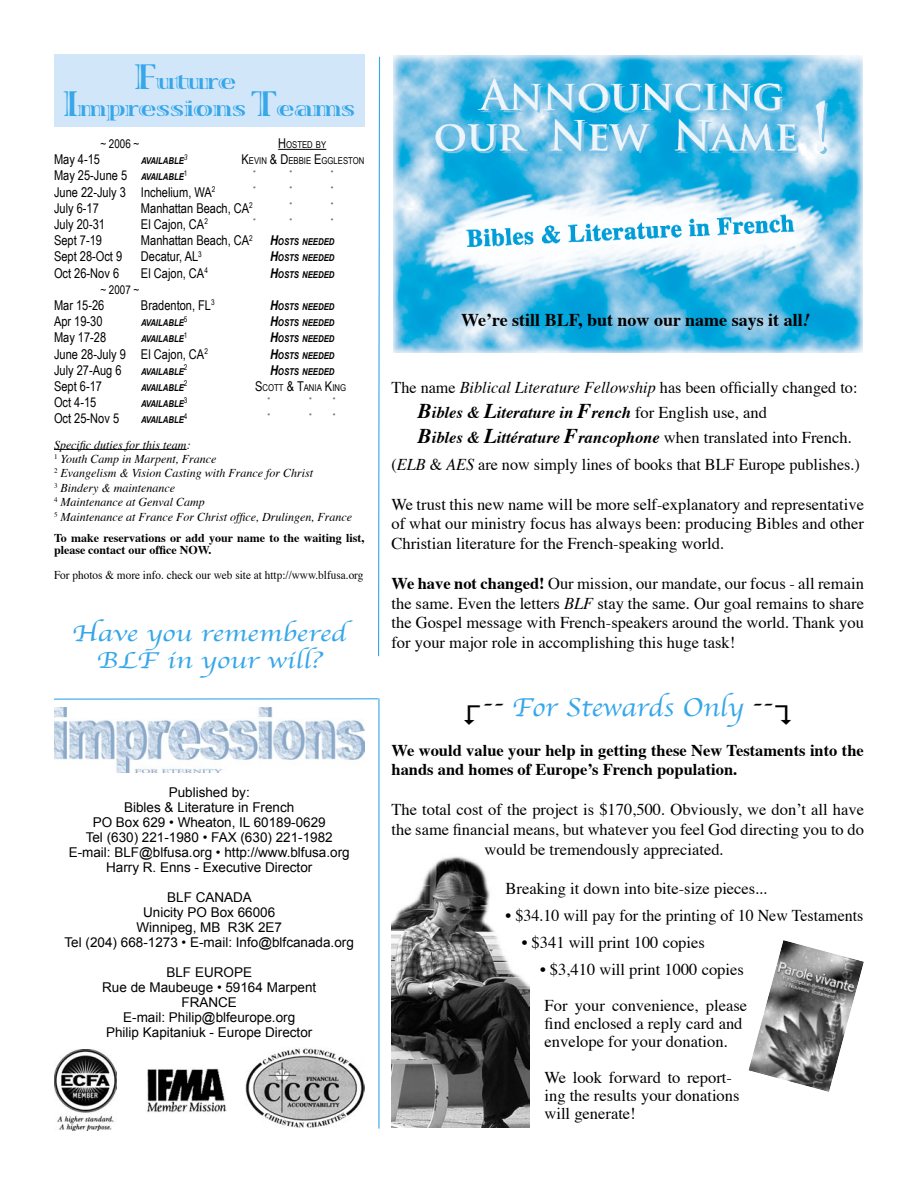
<style>
.page{position:relative;width:918px;height:1188px;background:#fff}
.page>*{position:absolute;margin:0;border:0;box-sizing:border-box;transform-origin:0 0}
.t1{font:27px "Apple Chancery";color:#36a7e9;scale:1.1 1}
.t2{font:24px/27px "Apple Chancery";color:#36a7e9;text-align:center;scale:1.25 1}
.t3{font:700 21px/27px "Viva Std";color:#36a7e9;scale:1.25 1}
.t4{font:700 18px "Times";color:#000}
.t5{font:16.5px/19.8px "Times";color:#000}
.t6{font:700 16.5px/19.8px "Times";color:#000}
.t7{font:13.5px/15px "Arial";color:#000;text-align:center}
.t8{font:13.5px "Arial Narrow";color:#000}
.t9{font:italic 12px/14.4px "Times";color:#000}
.t10{font:700 12px/12px "Times";color:#000}
.t11{font:12px "Times";color:#000;scale:.94 1}
.t12{font:12px "Arial Narrow";color:#000}
.t13{font:italic 700 9.45px "Arial Narrow";color:#000}
.t14{font:9.45px "Arial Narrow";color:#000}
.t15{font:7.8px "Arial Narrow";color:#000}
.t16{font:italic 7.8px "Arial Narrow";color:#000}
.s1{font-size:36px}
.s2{font-size:13.5px}
.s3{font-weight:700;font-style:italic;font-size:9.45px}
.s4{font-style:italic}
.s5{font-weight:700;font-style:italic;font-size:21px}
.s6{font-weight:700;font-style:italic}
.s7{font-weight:700}
</style>
<div class="page">
<img style="left:392px;top:856px;width:137px;height:271px">
<img style="left:54px;top:707px;width:311px;height:66px">
<div style="left:54px;top:54px;width:310px;height:72px;background:#d1e6f9"></div>
<hr style="left:378px;top:698px;width:2px;height:431px;background:#36a7e9">
<hr style="left:54px;top:698px;width:324px;height:2px;background:#36a7e9">
<img style="left:54px;top:1049px;width:62px;height:81px">
<img style="left:147px;top:1068px;width:79px;height:45px">
<img style="left:245px;top:1048px;width:120px;height:80px">
<hr style="left:278px;top:149px;width:48px;height:1px;background:#000">
<hr style="left:54px;top:449px;width:133px;height:1px;background:#000">
<svg style="left:64px;top:698px;width:297px;height:19px"></svg>
<img style="left:748px;top:940px;width:116px;height:152px">
<svg style="left:378px;top:56px;width:3px;height:601px"></svg>
<img style="left:393px;top:56px;width:469px;height:296px">
<p class="t3" style="left:63px;top:69px;width:235px;text-indent:71px"><span class="s1">F</span>uture<br><span class="s1">I</span>mpressions <span class="s1">T</span>eams</p>
<p class="t12" style="left:101px;top:137px;width:40px">~ 2006 ~</p>
<p class="t14" style="left:278px;top:139px;width:50px"><span class="s2">H</span>OSTED BY</p>
<p class="t16" style="left:184px;top:153px;width:5px">3</p>
<p class="t14" style="left:242px;top:155px;width:124px"><span class="s2">K</span>EVIN <span class="s2">&amp; D</span>EBBIE <span class="s2">E</span>GGLESTON</p>
<p class="t8" style="left:54px;top:168px;width:131px">May 25-June 5 <span class="s3">AVAILABLE</span></p>
<p class="t15" style="left:184px;top:169px;width:5px">1</p>
<p class="t15" style="left:253px;top:169px;width:4px">“</p>
<p class="t15" style="left:290px;top:169px;width:4px">“</p>
<p class="t15" style="left:331px;top:169px;width:4px">“</p>
<p class="t8" style="left:54px;top:184px;width:163px">June 22-July 3 Inchelium, WA<sup>2</sup></p>
<p class="t15" style="left:253px;top:185px;width:4px">“</p>
<p class="t15" style="left:290px;top:185px;width:4px">“</p>
<p class="t15" style="left:331px;top:185px;width:4px">“</p>
<p class="t8" style="left:54px;top:200px;width:46px">July 6-17</p>
<p class="t8" style="left:141px;top:200px;width:113px">Manhattan Beach, CA<sup>2</sup></p>
<p class="t15" style="left:290px;top:201px;width:4px">“</p>
<p class="t15" style="left:331px;top:201px;width:4px">“</p>
<p class="t8" style="left:54px;top:216px;width:53px">July 20-31</p>
<p class="t8" style="left:141px;top:216px;width:68px">El Cajon, CA<sup>2</sup></p>
<p class="t15" style="left:253px;top:217px;width:4px">“</p>
<p class="t15" style="left:290px;top:217px;width:4px">“</p>
<p class="t15" style="left:331px;top:217px;width:4px">“</p>
<p class="t8" style="left:54px;top:233px;width:50px">Sept 7-19</p>
<p class="t8" style="left:141px;top:233px;width:113px">Manhattan Beach, CA<sup>2</sup></p>
<p class="t13" style="left:270px;top:236px;width:66px"><span class="s2">H</span>OSTS NEEDED</p>
<p class="t8" style="left:54px;top:249px;width:70px">Sept 28-Oct 9</p>
<p class="t8" style="left:141px;top:249px;width:62px">Decatur, AL<sup>3</sup></p>
<p class="t13" style="left:270px;top:252px;width:66px"><span class="s2">H</span>OSTS NEEDED</p>
<p class="t8" style="left:54px;top:265px;width:67px">Oct 26-Nov 6</p>
<p class="t8" style="left:141px;top:265px;width:68px">El Cajon, CA<sup>4</sup></p>
<p class="t13" style="left:270px;top:269px;width:66px"><span class="s2">H</span>OSTS NEEDED</p>
<p class="t12" style="left:101px;top:283px;width:40px">~ 2007 ~</p>
<p class="t8" style="left:54px;top:297px;width:52px">Mar 15-26</p>
<p class="t8" style="left:141px;top:297px;width:75px">Bradenton, FL<sup>3</sup></p>
<p class="t13" style="left:270px;top:301px;width:66px"><span class="s2">H</span>OSTS NEEDED</p>
<p class="t8" style="left:54px;top:314px;width:50px">Apr 19-30</p>
<p class="t13" style="left:141px;top:317px;width:44px">AVAILABLE</p>
<p class="t8" style="left:54px;top:152px;width:48px">May 4-15</p>
<p class="t13" style="left:141px;top:155px;width:44px">AVAILABLE</p>
<p class="t15" style="left:184px;top:314px;width:5px">5</p>
<p class="t13" style="left:270px;top:317px;width:66px"><span class="s2">H</span>OSTS NEEDED</p>
<p class="t15" style="left:184px;top:331px;width:5px">1</p>
<p class="t13" style="left:270px;top:333px;width:66px"><span class="s2">H</span>OSTS NEEDED</p>
<p class="t8" style="left:54px;top:346px;width:155px">June 28-July 9 El Cajon, CA<sup>2</sup></p>
<p class="t13" style="left:270px;top:350px;width:66px"><span class="s2">H</span>OSTS NEEDED</p>
<p class="t8" style="left:54px;top:362px;width:69px">July 27-Aug 6</p>
<p class="t13" style="left:141px;top:366px;width:44px">AVAILABLE</p>
<p class="t8" style="left:54px;top:330px;width:54px">May 17-28</p>
<p class="t13" style="left:141px;top:333px;width:44px">AVAILABLE</p>
<p class="t15" style="left:184px;top:363px;width:5px">2</p>
<p class="t13" style="left:270px;top:366px;width:66px"><span class="s2">H</span>OSTS NEEDED</p>
<p class="t15" style="left:184px;top:379px;width:5px">2</p>
<p class="t14" style="left:255px;top:382px;width:92px"><span class="s2">S</span>COTT <span class="s2">&amp; T</span>ANIA <span class="s2">K</span>ING</p>
<p class="t8" style="left:54px;top:378px;width:50px">Sept 6-17</p>
<p class="t13" style="left:141px;top:382px;width:44px">AVAILABLE</p>
<p class="t15" style="left:184px;top:395px;width:5px">3</p>
<p class="t15" style="left:268px;top:395px;width:4px">“</p>
<p class="t15" style="left:309px;top:395px;width:4px">“</p>
<p class="t15" style="left:333px;top:395px;width:4px">“</p>
<p class="t8" style="left:54px;top:395px;width:44px">Oct 4-15</p>
<p class="t13" style="left:141px;top:398px;width:44px">AVAILABLE</p>
<p class="t15" style="left:184px;top:412px;width:5px">4</p>
<p class="t15" style="left:268px;top:412px;width:4px">“</p>
<p class="t15" style="left:309px;top:412px;width:4px">“</p>
<p class="t15" style="left:333px;top:412px;width:4px">“</p>
<p class="t9" style="left:54px;top:438px;width:300px">Specific duties for this team:<br><sup>1</sup> Youth Camp in Marpent, France<br><sup>2</sup> Evangelism &amp; Vision Casting with France for Christ<br><sup>3</sup> Bindery &amp; maintenance<br><sup>4</sup> Maintenance at Genval Camp<br><sup>5</sup> Maintenance at France For Christ office, Drulingen, France</p>
<p class="t10" style="left:54px;top:532px;width:312px">To make reservations or add your name to the waiting list, please contact our office NOW.</p>
<p class="t11" style="left:54px;top:567px;width:331px">For photos &amp; more info. check our web site at http://www.blfusa.org</p>
<p class="t8" style="left:54px;top:411px;width:67px">Oct 25-Nov 5</p>
<p class="t13" style="left:141px;top:414px;width:44px">AVAILABLE</p>
<h2 class="t2" style="left:72px;top:619px;width:221px">Have you remembered<br>BLF in your will?</h2>
<p class="t7" style="left:69px;top:785px;width:283px">Published by:<br>Bibles &amp; Literature in French<br>PO Box 629 • Wheaton, IL 60189-0629<br>Tel (630) 221-1980 • FAX (630) 221-1982<br>E-mail: BLF@blfusa.org • http://www.blfusa.org Harry R. Enns - Executive Director</p>
<p class="t7" style="left:65px;top:890px;width:291px">BLF CANADA<br>Unicity PO Box 66006<br>Winnipeg, MB R3K 2E7<br>Tel (204) 668-1273 • E-mail: Info@blfcanada.org</p>
<p class="t7" style="left:102px;top:965px;width:216px">BLF EUROPE<br>Rue de Maubeuge • 59164 Marpent<br>FRANCE<br>E-mail: Philip@blfeurope.org<br>Philip Kapitaniuk - Europe Director</p>
<p class="t4" style="left:461px;top:307px;width:350px">Weʼre still BLF, but now our name says it all<span class="s4">!</span></p>
<p class="t5" style="left:418px;top:375px;width:441px;line-height:25.2px;text-indent:-26px">The name <span class="s4">Biblical Literature Fellowship</span> has been officially changed to:<br><span class="s5">B</span><span class="s6">ibles &amp;</span> <span class="s5">L</span><span class="s6">iterature in</span> <span class="s5">F</span><span class="s6">rench</span> for English use, and<br><span class="s5">B</span><span class="s6">ibles &amp;</span> <span class="s5">L</span><span class="s6">ittérature</span> <span class="s5">F</span><span class="s6">rancophone</span> when translated into French.</p>
<p class="t5" style="left:392px;top:455px;width:470px">(<span class="s4">ELB</span> &amp; <span class="s4">AES</span> are now simply lines of books that BLF Europe publishes.)</p>
<p class="t5" style="left:392px;top:495px;width:474px;text-align:justify">We trust this new name will be more self-explanatory and representative of what our ministry focus has always been: producing Bibles and other Christian literature for the French-speaking world.</p>
<p class="t5" style="left:392px;top:574px;width:474px;text-align:justify"><span class="s7">We have not changed!</span> Our mission, our mandate, our focus - all remain the same. Even the letters <span class="s4">BLF</span> stay the same. Our goal remains to share the Gospel message with French-speakers around the world. Thank you for your major role in accomplishing this huge task!</p>
<h1 class="t1" style="left:482px;top:686px;width:266px"><sup>--</sup> For Stewards Only <sup>--</sup></h1>
<p class="t6" style="left:392px;top:741px;width:474px">We would value your help in getting these New Testaments into the hands and homes of Europeʼs French population.</p>
<p class="t5" style="left:392px;top:801px;width:474px">The total cost of the project is $170,500. Obviously, we donʼt all have</p>
<p class="t5" style="left:392px;top:820px;width:474px">the same financial means, but whatever you feel God directing you to do</p>
<p class="t5" style="left:485px;top:840px;width:241px">would be tremendously appreciated.</p>
<p class="t5" style="left:506px;top:880px;width:264px">Breaking it down into bite-size pieces...</p>
<p class="t5" style="left:506px;top:907px;width:359px">• $34.10 will pay for the printing of 10 New Testaments</p>
<p class="t5" style="left:522px;top:934px;width:185px">• $341 will print 100 copies</p>
<p class="t5" style="left:540px;top:953px;width:209px;line-height:36px">• $3,410 will print 1000 copies<br>For your convenience, please</p>
<p class="t5" style="left:545px;top:1016px;width:199px;line-height:18px">find enclosed a reply card and envelope for your donation.</p>
<p class="t5" style="left:545px;top:1070px;width:196px;line-height:18px">We look forward to report&shy;ing the results your donations will generate!</p>
</div>
